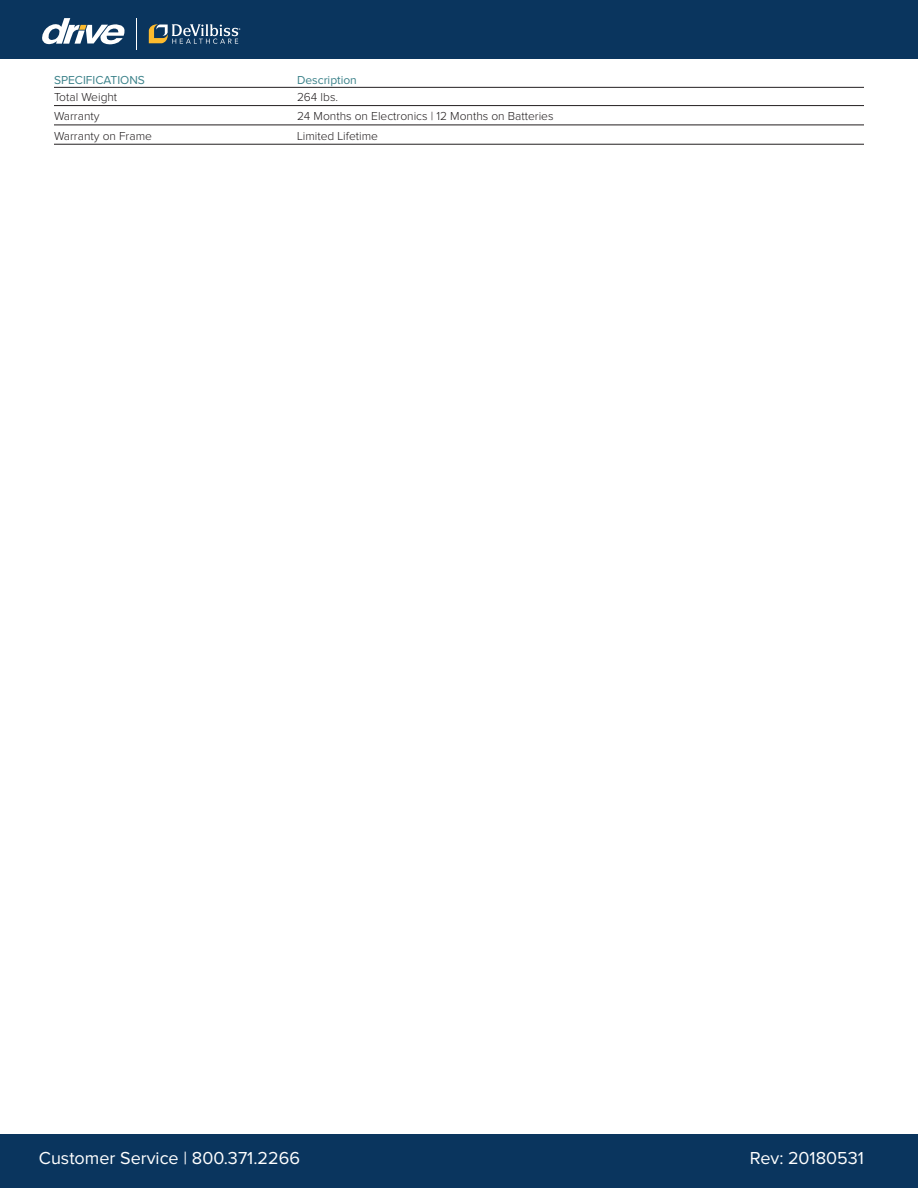
<style>
.page{position:relative;width:918px;height:1188px;background:#fff}
.page>*{position:absolute;margin:0;border:0;box-sizing:border-box;transform-origin:0 0}
.t1{font:18px "Proxima Nova";color:#fff}
.table_list{font:300 12px "Proxima Nova";color:#231f20}
.head1{font:12px "Proxima Nova";color:#3c828a}
</style>
<div class="page">
<div style="left:0;top:0;width:918px;height:58px;background:#0a355e"></div>
<svg style="left:149px;top:24px;width:91px;height:20px"></svg>
<svg style="left:42px;top:18px;width:83px;height:27px"></svg>
<hr style="left:136px;top:18px;width:1px;height:32px;background:#fff">
<div style="left:0;top:1134px;width:918px;height:54px;background:#0a355e"></div>
<hr style="left:54px;top:87px;width:810px;height:1px;background:#231f20">
<hr style="left:54px;top:105px;width:810px;height:1px;background:#231f20">
<hr style="left:54px;top:125px;width:810px;height:1px;background:#231f20">
<hr style="left:54px;top:144px;width:810px;height:1px;background:#231f20">
<p class="head1" style="left:54px;top:74px;width:92px">SPECIFICATIONS</p>
<p class="head1" style="left:297px;top:74px;width:61px">Description</p>
<p class="table_list" style="left:54px;top:91px;width:65px">Total Weight</p>
<p class="table_list" style="left:297px;top:91px;width:43px">264 lbs.</p>
<p class="table_list" style="left:54px;top:111px;width:47px">Warranty</p>
<p class="table_list" style="left:297px;top:111px;width:258px">24 Months on Electronics | 12 Months on Batteries</p>
<p class="table_list" style="left:54px;top:130px;width:99px">Warranty on Frame</p>
<p class="table_list" style="left:297px;top:130px;width:82px">Limited Lifetime</p>
<h1 class="t1" style="left:39px;top:1150px;width:263px">Customer Service | 800.371.2266</h1>
<h1 class="t1" style="left:750px;top:1150px;width:116px">Rev: 20180531</h1>
</div>
